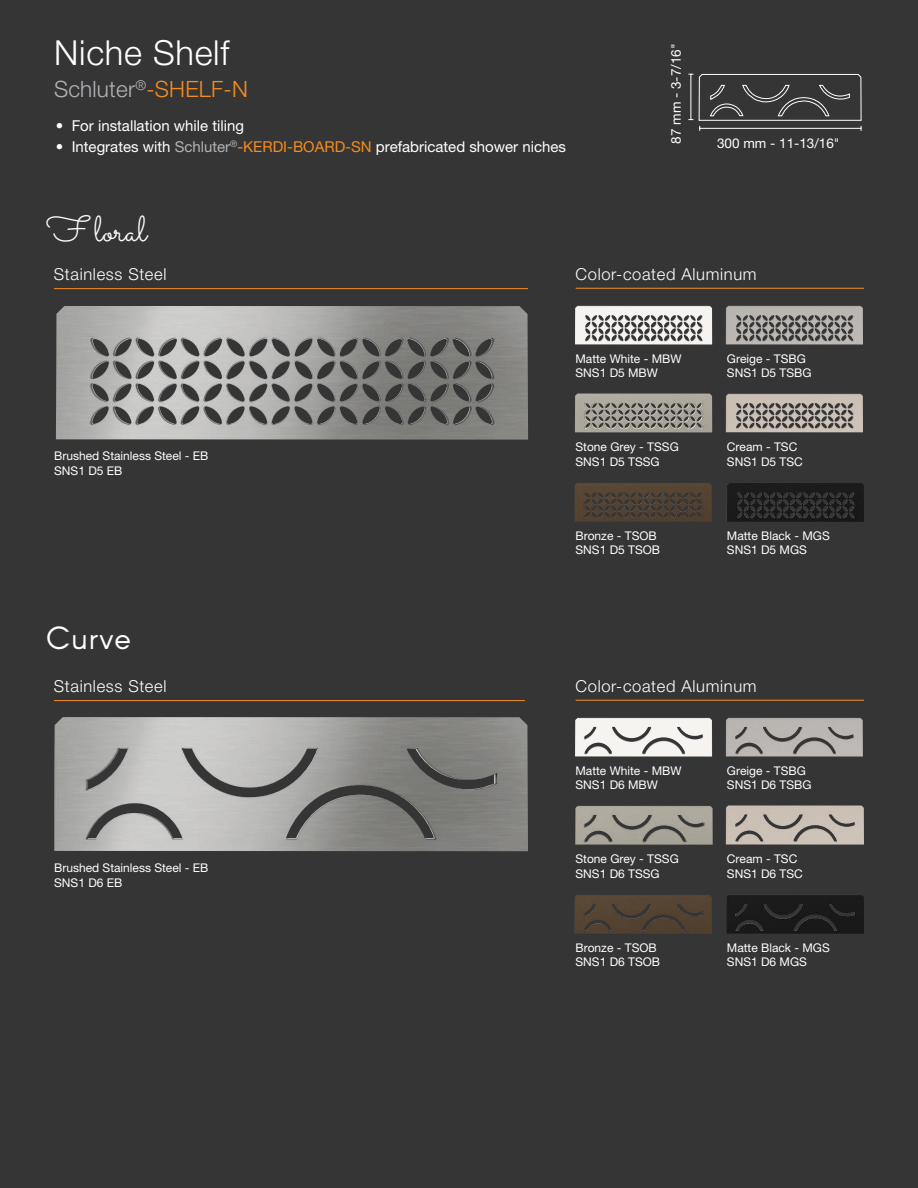
<style>
.page{position:relative;width:918px;height:1188px;background:#363536}
.page>*{position:absolute;margin:0;border:0;box-sizing:border-box;transform-origin:0 0}
.t1{font:36px "Sacramento";color:#fff}
.t2{font:300 34.5px "Helvetica Neue LT Pro";letter-spacing:.02em;color:#fff}
.t3{font:31.5px "Arcon";letter-spacing:.03em;color:#fff}
.t4{font:300 22.5px "Helvetica Neue LT Pro";letter-spacing:.01em;color:#b2b3b7}
.t5{font:300 16.5px "Helvetica Neue LT Pro";letter-spacing:.04em;color:#fff}
.t6{font:15px "Helvetica Neue LT Pro";color:#fff}
.t7{font:13.5px "Helvetica Neue LT Pro";color:#fff}
.t8{font:12px/14.4px "Helvetica Neue LT Pro";color:#fff}
.s1{color:#f68c1f}
.s2{color:#b2b3b7}
</style>
<div class="page">
<img style="left:56px;top:306px;width:472px;height:134px">
<img style="left:54px;top:717px;width:474px;height:134px">
<svg style="left:688px;top:73px;width:174px;height:58px"></svg>
<img style="left:575px;top:718px;width:137px;height:39px">
<img style="left:727px;top:895px;width:137px;height:39px">
<img style="left:726px;top:718px;width:137px;height:39px">
<img style="left:726px;top:805px;width:138px;height:40px">
<img style="left:575px;top:895px;width:137px;height:39px">
<img style="left:575px;top:806px;width:138px;height:39px">
<img style="left:575px;top:306px;width:137px;height:39px">
<img style="left:727px;top:483px;width:137px;height:39px">
<img style="left:726px;top:306px;width:137px;height:39px">
<img style="left:726px;top:394px;width:137px;height:38px">
<img style="left:575px;top:483px;width:137px;height:39px">
<img style="left:575px;top:394px;width:137px;height:38px">
<hr style="left:576px;top:288px;width:288px;height:1px;background:#f68c1f">
<hr style="left:576px;top:700px;width:288px;height:1px;background:#f68c1f">
<hr style="left:54px;top:288px;width:474px;height:1px;background:#f68c1f">
<hr style="left:54px;top:700px;width:471px;height:1px;background:#f68c1f">
<h2 class="t2" style="left:54px;top:32px;width:176px">Niche Shelf</h2>
<h3 class="t4" style="left:54px;top:75px;width:195px">Schluter<sup>®</sup><span class="s1">-SHELF-N</span></h3>
<p class="t6" style="left:56px;top:117px;width:190px">• For installation while tiling</p>
<p class="t6" style="left:56px;top:138px;width:512px">• Integrates with <span class="s2">Schluter</span><sup>®</sup><span class="s1">-KERDI-BOARD-SN</span> prefabricated shower niches</p>
<p class="t7" style="left:668px;top:144px;width:102px;rotate:-90deg">87 mm - 3-7/16"</p>
<p class="t7" style="left:717px;top:135px;width:124px">300 mm - 11-13/16"</p>
<h1 class="t1" style="left:47px;top:208px;width:101px">F loral</h1>
<h3 class="t5" style="left:54px;top:264px;width:114px">Stainless Steel</h3>
<h3 class="t5" style="left:576px;top:264px;width:182px">Color-coated Aluminum</h3>
<p class="t8" style="left:54px;top:449px;width:156px">Brushed Stainless Steel - EB<br>SNS1 D5 EB</p>
<h3 class="t3" style="left:47px;top:618px;width:86px">Curve</h3>
<h3 class="t5" style="left:54px;top:676px;width:114px">Stainless Steel</h3>
<p class="t8" style="left:576px;top:351px;width:108px">Matte White - MBW<br>SNS1 D5 MBW</p>
<p class="t8" style="left:727px;top:351px;width:86px">Greige - TSBG<br>SNS1 D5 TSBG</p>
<p class="t8" style="left:576px;top:440px;width:105px">Stone Grey - TSSG<br>SNS1 D5 TSSG</p>
<p class="t8" style="left:727px;top:440px;width:78px">Cream - TSC<br>SNS1 D5 TSC</p>
<p class="t8" style="left:576px;top:528px;width:86px">Bronze - TSOB<br>SNS1 D5 TSOB</p>
<p class="t8" style="left:727px;top:528px;width:104px">Matte Black - MGS<br>SNS1 D5 MGS</p>
<h3 class="t5" style="left:576px;top:676px;width:182px">Color-coated Aluminum</h3>
<p class="t8" style="left:54px;top:861px;width:156px">Brushed Stainless Steel - EB<br>SNS1 D6 EB</p>
<p class="t8" style="left:576px;top:763px;width:108px">Matte White - MBW<br>SNS1 D6 MBW</p>
<p class="t8" style="left:727px;top:763px;width:86px">Greige - TSBG<br>SNS1 D6 TSBG</p>
<p class="t8" style="left:576px;top:852px;width:105px">Stone Grey - TSSG<br>SNS1 D6 TSSG</p>
<p class="t8" style="left:727px;top:852px;width:78px">Cream - TSC<br>SNS1 D6 TSC</p>
<p class="t8" style="left:576px;top:940px;width:86px">Bronze - TSOB<br>SNS1 D6 TSOB</p>
<p class="t8" style="left:727px;top:940px;width:104px">Matte Black - MGS<br>SNS1 D6 MGS</p>
</div>
